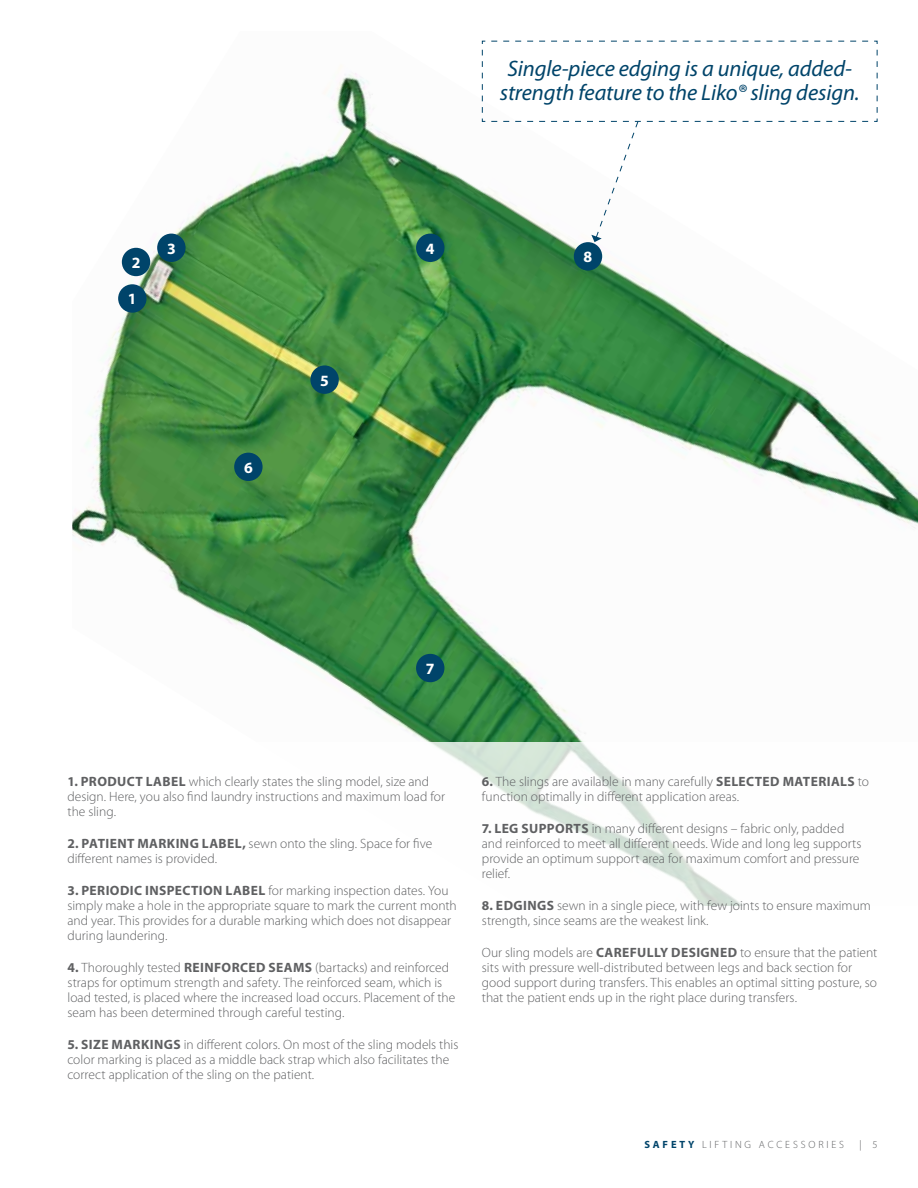
<style>
.page{position:relative;width:918px;height:1188px;background:#fff}
.page>*{position:absolute;margin:0;border:0;box-sizing:border-box;transform-origin:0 0}
.t1{font:italic 22.5px/24px "Myriad Pro";letter-spacing:-.005em;color:#00446a;text-align:center}
.t2{font:700 15.75px "Myriad Pro";color:#fff}
.t3{font:300 13.5px/15px "Myriad Pro";color:#5f6062}
.t4{font:300 10.5px "Myriad Pro";letter-spacing:.27em;color:#5f6062}
.t5{font:700 10.5px "Myriad Pro";color:#00446a}
.s1{font-weight:700}
.s2{font-weight:700;color:#00446a}
</style>
<div class="page">
<img style="left:72px;top:40px;width:846px;height:702px">
<div style="left:118px;top:284px;width:29px;height:29px;background:#00446a;border-radius:50%"></div>
<div style="left:122px;top:248px;width:28px;height:28px;background:#00446a;border-radius:50%"></div>
<div style="left:157px;top:234px;width:29px;height:28px;background:#00446a;border-radius:50%"></div>
<div style="left:234px;top:453px;width:29px;height:28px;background:#00446a;border-radius:50%"></div>
<div style="left:574px;top:242px;width:28px;height:29px;background:#00446a;border-radius:50%"></div>
<div style="left:310px;top:365px;width:29px;height:29px;background:#00446a;border-radius:50%"></div>
<div style="left:416px;top:654px;width:28px;height:28px;background:#00446a;border-radius:50%"></div>
<div style="left:416px;top:234px;width:28px;height:28px;background:#00446a;border-radius:50%"></div>
<svg style="left:482px;top:40px;width:396px;height:202px"></svg>
<p class="t2" style="left:132px;top:254px;width:10px">2</p>
<p class="t2" style="left:128px;top:290px;width:10px">1</p>
<p class="t2" style="left:167px;top:240px;width:10px">3</p>
<p class="t2" style="left:244px;top:459px;width:10px">6</p>
<p class="t2" style="left:320px;top:371px;width:10px">5</p>
<p class="t2" style="left:426px;top:240px;width:10px">4</p>
<h1 class="t1" style="left:500px;top:57px;width:361px">Single-piece edging is a unique, added&shy;strength feature to the Liko® sling design.</h1>
<p class="t2" style="left:584px;top:248px;width:10px">8</p>
<p class="t2" style="left:426px;top:660px;width:10px">7</p>
<p class="t3" style="left:68px;top:775px;width:379px"><span class="s1">1. PRODUCT LABEL</span> which clearly states the sling model, size and design. Here, you also find laundry instructions and maximum load for the sling.</p>
<p class="t3" style="left:67px;top:837px;width:366px"><span class="s1">2. PATI ENT MARKI NG LABEL,</span> sewn onto the sling. Space for five different names is provided.</p>
<p class="t3" style="left:67px;top:884px;width:391px"><span class="s1">3. PERIODIC INSPECTION LABEL</span> for marking inspection dates. You simply make a hole in the appropriate square to mark the current month and year. This provides for a durable marking which does not disappear during laundering.</p>
<p class="t3" style="left:67px;top:961px;width:389px"><span class="s1">4.</span> Thoroughly tested <span class="s1">REI NFORCED SEAMS</span> (bartacks) and reinforced straps for optimum strength and safety. The reinforced seam, which is load tested, is placed where the increased load occurs. Placement of the seam has been determined through careful testing.</p>
<p class="t3" style="left:67px;top:1038px;width:392px"><span class="s1">5. SIZE MARKI NGS</span> in different colors. On most of the sling models this color marking is placed as a middle back strap which also facilitates the correct application of the sling on the patient.</p>
<p class="t3" style="left:482px;top:775px;width:388px"><span class="s1">6.</span> The slings are available in many carefully <span class="s1">SELECTED MATERIALS</span> to function optimally in different application areas.</p>
<p class="t3" style="left:482px;top:822px;width:381px"><span class="s1">7. LEG SUPPORTS</span> in many different designs – fabric only, padded and reinforced to meet all different needs. Wide and long leg supports provide an optimum support area for maximum comfort and pressure relief.</p>
<p class="t3" style="left:482px;top:899px;width:391px"><span class="s1">8. EDGI NGS</span> sewn in a single piece, with few joints to ensure maximum strength, since seams are the weakest link.</p>
<p class="t3" style="left:482px;top:946px;width:397px">Our sling models are <span class="s1">CAREFULLY DESIG NED</span> to ensure that the patient sits with pressure well-distributed between legs and back section for good support during transfers. This enables an optimal sitting posture, so that the patient ends up in the right place during transfers.</p>
<p class="t5" style="left:644px;top:1138px;width:27px">SAFET</p>
<p class="t4" style="left:688px;top:1138px;width:114px"><span class="s2">Y</span> Lift ing Accessor</p>
<p class="t4" style="left:826px;top:1138px;width:18px">ies</p>
<p class="t4" style="left:860px;top:1138px;width:19px">| 5</p>
</div>
